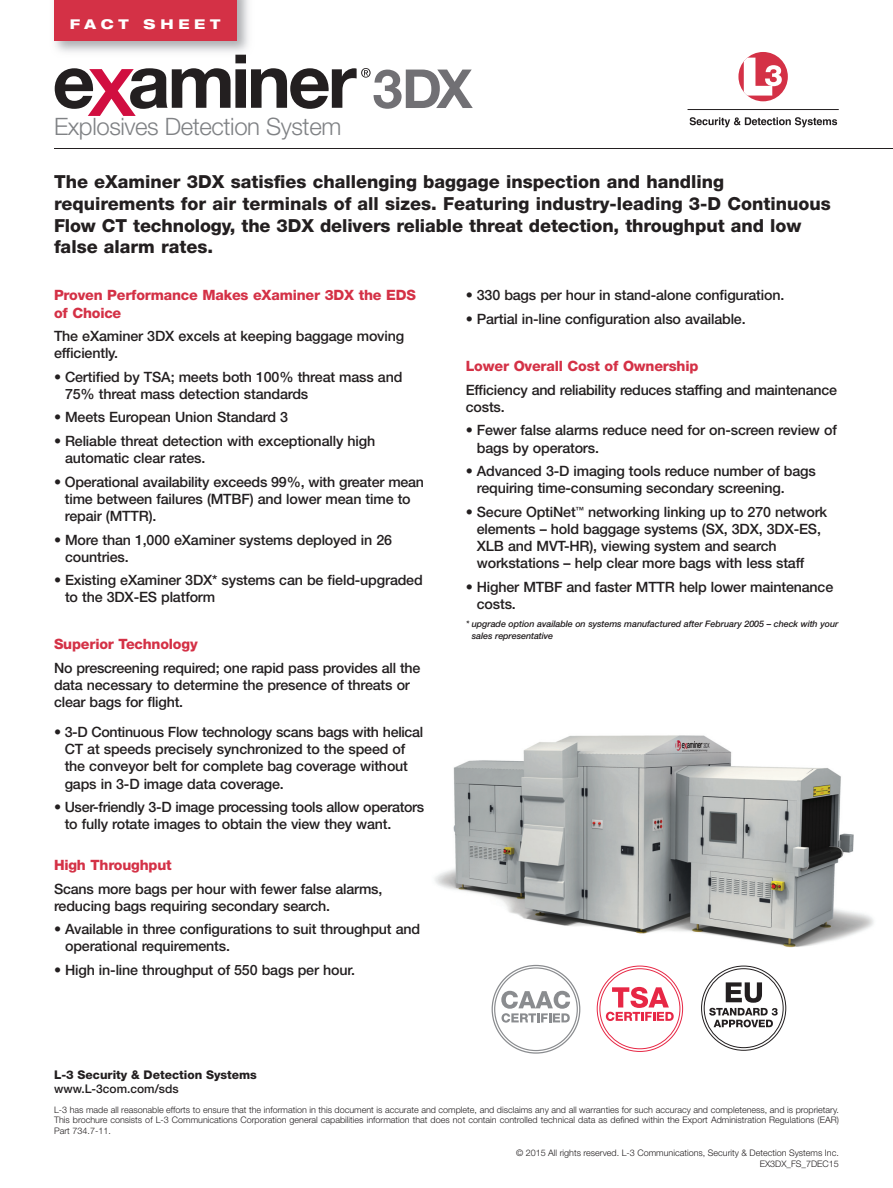
<style>
.page{position:relative;width:893px;height:1188px;background:#fff}
.page>*{position:absolute;margin:0;border:0;box-sizing:border-box;transform-origin:0 0}
.t1{font:300 24px "Helvetica Neue LT Std";letter-spacing:-.015em;color:#808285}
.t2{font:800 18px/21.6px "Helvetica Neue LT Std";color:#231f20}
.t3{font:500 14.25px/17.1px "Helvetica Neue LT Std";letter-spacing:-.01em;color:#231f20}
.t4{font:800 14.25px/17.1px "Helvetica Neue LT Std";letter-spacing:-.015em;color:#d43146}
.t5{font:800 expanded 13.5px "Helvetica Neue LT Std";letter-spacing:.355em;color:#fff}
.t6{font:800 12px "Helvetica Neue LT Std";color:#231f20}
.t7{font:500 12px "Helvetica Neue LT Std";color:#231f20}
.t8{font:300 9px/10.8px "Helvetica Neue LT Std";color:#231f20;text-align:justify}
.t9{font:italic 500 9px/12px "Helvetica Neue LT Std";letter-spacing:-.01em;color:#231f20}
</style>
<div class="page">
<img style="left:435px;top:735px;width:439px;height:213px">
<img style="left:54px;top:0;width:195px;height:55px">
<div style="left:54px;top:0;width:182px;height:40px;background:#d43146"></div>
<hr style="left:688px;top:109px;width:151px;height:1px;background:#231f20">
<svg style="left:738px;top:52px;width:50px;height:49px"></svg>
<svg style="left:744px;top:58px;width:38px;height:38px"></svg>
<svg style="left:690px;top:117px;width:147px;height:10px"></svg>
<svg style="left:55px;top:55px;width:418px;height:61px"></svg>
<hr style="left:54px;top:148px;width:839px;height:1px;background:#231f20">
<svg style="left:701px;top:966px;width:86px;height:85px"></svg>
<div style="left:704px;top:968px;width:80px;height:80px;border:1px solid #231f20;border-radius:50%"></div>
<svg style="left:709px;top:982px;width:69px;height:45px"></svg>
<div style="left:599px;top:968px;width:81px;height:81px;border:1px solid #e72745;border-radius:50%"></div>
<svg style="left:606px;top:987px;width:68px;height:34px"></svg>
<svg style="left:492px;top:965px;width:88px;height:88px"></svg>
<svg style="left:501px;top:991px;width:69px;height:32px"></svg>
<p class="t5" style="left:70px;top:17px;width:152px">FACT SHEET</p>
<h1 class="t1" style="left:54px;top:118px;width:289px">Explosives Detection System</h1>
<p class="t2" style="left:54px;top:173px;width:778px">The eXaminer 3DX satisfies challenging baggage inspection and handling requirements for air terminals of all sizes. Featuring industry-leading 3-D Continuous Flow CT technology, the 3DX delivers reliable threat detection, throughput and low false alarm rates.</p>
<p class="t4" style="left:54px;top:288px;width:363px">Proven Performance Makes eXaminer 3DX the EDS of Choice</p>
<p class="t3" style="left:54px;top:329px;width:352px">The eXaminer 3DX excels at keeping baggage moving efficiently.</p>
<p class="t3" style="left:65px;top:370px;width:339px;text-indent:-11px">• Certified by TSA; meets both 100% threat mass and<br>75% threat mass detection standards</p>
<p class="t3" style="left:54px;top:410px;width:236px">• Meets European Union Standard 3</p>
<p class="t3" style="left:65px;top:434px;width:312px;text-indent:-11px">• Reliable threat detection with exceptionally high automatic clear rates.</p>
<p class="t3" style="left:65px;top:475px;width:361px;text-indent:-11px">• Operational availability exceeds 99%, with greater mean time between failures (MTBF) and lower mean time to repair (MTTR).</p>
<p class="t3" style="left:65px;top:532px;width:329px;text-indent:-11px">• More than 1,000 eXaminer systems deployed in 26 countries.</p>
<p class="t3" style="left:65px;top:573px;width:359px;text-indent:-11px">• Existing eXaminer 3DX* systems can be field-upgraded to the 3DX-ES platform</p>
<p class="t4" style="left:54px;top:637px;width:145px">Superior Technology</p>
<p class="t3" style="left:54px;top:661px;width:368px">No prescreening required; one rapid pass provides all the data necessary to determine the presence of threats or clear bags for flight.</p>
<p class="t3" style="left:65px;top:725px;width:360px;text-indent:-11px">• 3-D Continuous Flow technology scans bags with helical CT at speeds precisely synchronized to the speed of the conveyor belt for complete bag coverage without gaps in 3-D image data coverage.</p>
<p class="t3" style="left:65px;top:800px;width:361px;text-indent:-11px">• User-friendly 3-D image processing tools allow operators to fully rotate images to obtain the view they want.</p>
<p class="t4" style="left:54px;top:858px;width:119px">High Throughput</p>
<p class="t3" style="left:54px;top:881px;width:330px">Scans more bags per hour with fewer false alarms, reducing bags requiring secondary search.</p>
<p class="t3" style="left:65px;top:922px;width:357px;text-indent:-11px">• Available in three configurations to suit throughput and operational requirements.</p>
<p class="t3" style="left:54px;top:963px;width:302px">• High in-line throughput of 550 bags per hour.</p>
<p class="t3" style="left:466px;top:288px;width:320px">• 330 bags per hour in stand-alone configuration.</p>
<p class="t3" style="left:466px;top:312px;width:281px">• Partial in-line configuration also available.</p>
<p class="t4" style="left:466px;top:359px;width:234px">Lower Overall Cost of Ownership</p>
<p class="t3" style="left:466px;top:383px;width:373px">Efficiency and reliability reduces staffing and maintenance costs.</p>
<p class="t3" style="left:477px;top:423px;width:361px;text-indent:-11px">• Fewer false alarms reduce need for on-screen review of bags by operators.</p>
<p class="t3" style="left:477px;top:464px;width:341px;text-indent:-11px">• Advanced 3-D imaging tools reduce number of bags requiring time-consuming secondary screening.</p>
<p class="t3" style="left:477px;top:505px;width:352px;text-indent:-11px">• Secure OptiNet<sup>™</sup> networking linking up to 270 network elements – hold baggage systems (SX, 3DX, 3DX-ES, XLB and MVT-HR), viewing system and search workstations – help clear more bags with less staff</p>
<p class="t3" style="left:477px;top:579px;width:358px;text-indent:-11px">• Higher MTBF and faster MTTR help lower maintenance costs.</p>
<p class="t9" style="left:472px;top:619px;width:368px;text-indent:-6px">* upgrade option available on systems manufactured after February 2005 – check with your sales representative</p>
<p class="t6" style="left:54px;top:1070px;width:204px">L-3 Security &amp; Detection Systems</p>
<p class="t7" style="left:54px;top:1085px;width:126px">www.L-3com.com/sds</p>
<p class="t8" style="left:54px;top:1105px;width:786px">L-3 has made all reasonable efforts to ensure that the information in this document is accurate and complete, and disclaims any and all warranties for such accuracy and completeness, and is proprietary.<br>This brochure consists of L-3 Communications Corporation general capabilities information that does not contain controlled technical data as defined within the Export Administration Regulations (EAR)<br>Part 734.7-11.</p>
<p class="t8" style="left:516px;top:1148px;width:324px;text-align:right">© 2015 All rights reserved. L-3 Communications, Security &amp; Detection Systems Inc.<br>EX3DX_FS_7DEC15</p>
</div>
